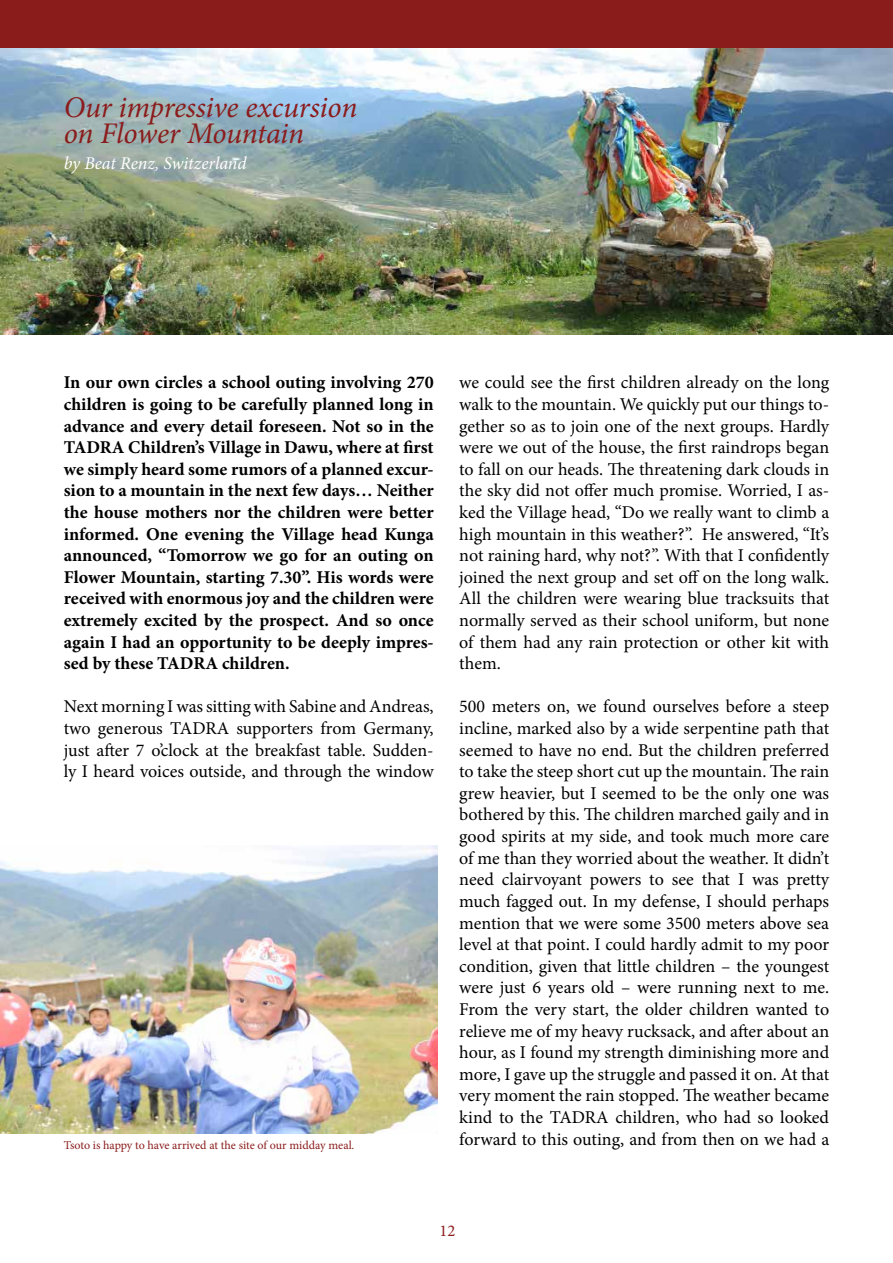
<style>
.page{position:relative;width:893px;height:1263px;background:#fff}
.page>*{position:absolute;margin:0;border:0;box-sizing:border-box;transform-origin:0 0}
.t1{font:italic 30px/25.5px "Minion Pro";letter-spacing:-.01em;color:#8b1c1c}
.t2{font:18px/21.6px "Minion Pro";letter-spacing:-.005em;color:#000;text-align:justify}
.t3{font:700 18px/21.6px "Minion Pro";color:#000;text-align:justify}
.t4{font:italic 18px "Minion Pro";letter-spacing:-.005em;color:#fff}
.t5{font:16.5px "Minion Pro";color:#8b1c1c}
.t6{font:12px "Minion Pro";letter-spacing:-.005em;color:#8b1c1c}
</style>
<div class="page">
<div style="left:0;top:0;width:893px;height:49px;background:#8b1c1c"></div>
<img style="left:0;top:49px;width:893px;height:285px">
<img style="left:0;top:845px;width:438px;height:288px">
<h1 class="t1" style="left:64px;top:95px;width:295px">Our impressive excursion on Flower Mountain</h1>
<p class="t4" style="left:64px;top:150px;width:184px">by Beat Renz, Switzerland</p>
<p class="t3" style="left:64px;top:372px;width:371px">In our own circles a school outing involving 270 children is going to be carefully planned long in advance and every detail foreseen. Not so in the TADRA Children’s Village in Dawu, where at first we simply heard some rumors of a planned excur&shy;sion to a mountain in the next few days… Neither the house mothers nor the children were better informed. One evening the Village head Kunga announced, “Tomorrow we go for an outing on Flower Mountain, starting 7.30”. His words were received with enormous joy and the children were extremely excited by the prospect. And so once again I had an opportunity to be deeply impres&shy;sed by these TADRA children.</p>
<p class="t2" style="left:64px;top:696px;width:371px">Next morning I was sitting with Sabine and Andreas, two generous TADRA supporters from Germany, just after 7 o’clock at the breakfast table. Sudden&shy;ly I heard voices outside, and through the window</p>
<p class="t6" style="left:64px;top:1137px;width:292px">Tsoto is happy to have arrived at the site of our midday meal.</p>
<p class="t2" style="left:459px;top:372px;width:371px">we could see the first children already on the long walk to the mountain. We quickly put our things to&shy;gether so as to join one of the next groups. Hardly were we out of the house, the first raindrops began to fall on our heads. The threatening dark clouds in the sky did not offer much promise. Worried, I as&shy;ked the Village head, “Do we really want to climb a high mountain in this weather?”. He answered, “It’s not raining hard, why not?”. With that I confidently joined the next group and set off on the long walk.<br>All the children were wearing blue tracksuits that normally served as their school uniform, but none of them had any rain protection or other kit with them.</p>
<p class="t2" style="left:459px;top:696px;width:371px">500 meters on, we found ourselves before a steep incline, marked also by a wide serpentine path that seemed to have no end. But the children preferred to take the steep short cut up the mountain. The rain grew heavier, but I seemed to be the only one was bothered by this. The children marched gaily and in good spirits at my side, and took much more care of me than they worried about the weather. It didn’t need clairvoyant powers to see that I was pretty much fagged out. In my defense, I should perhaps mention that we were some 3500 meters above sea level at that point. I could hardly admit to my poor condition, given that little children – the youngest were just 6 years old – were running next to me.<br>From the very start, the older children wanted to relieve me of my heavy rucksack, and after about an hour, as I found my strength diminishing more and more, I gave up the struggle and passed it on. At that very moment the rain stopped. The weather became kind to the TADRA children, who had so looked forward to this outing, and from then on we had a</p>
<p class="t5" style="left:440px;top:1219px;width:17px">12</p>
</div>
